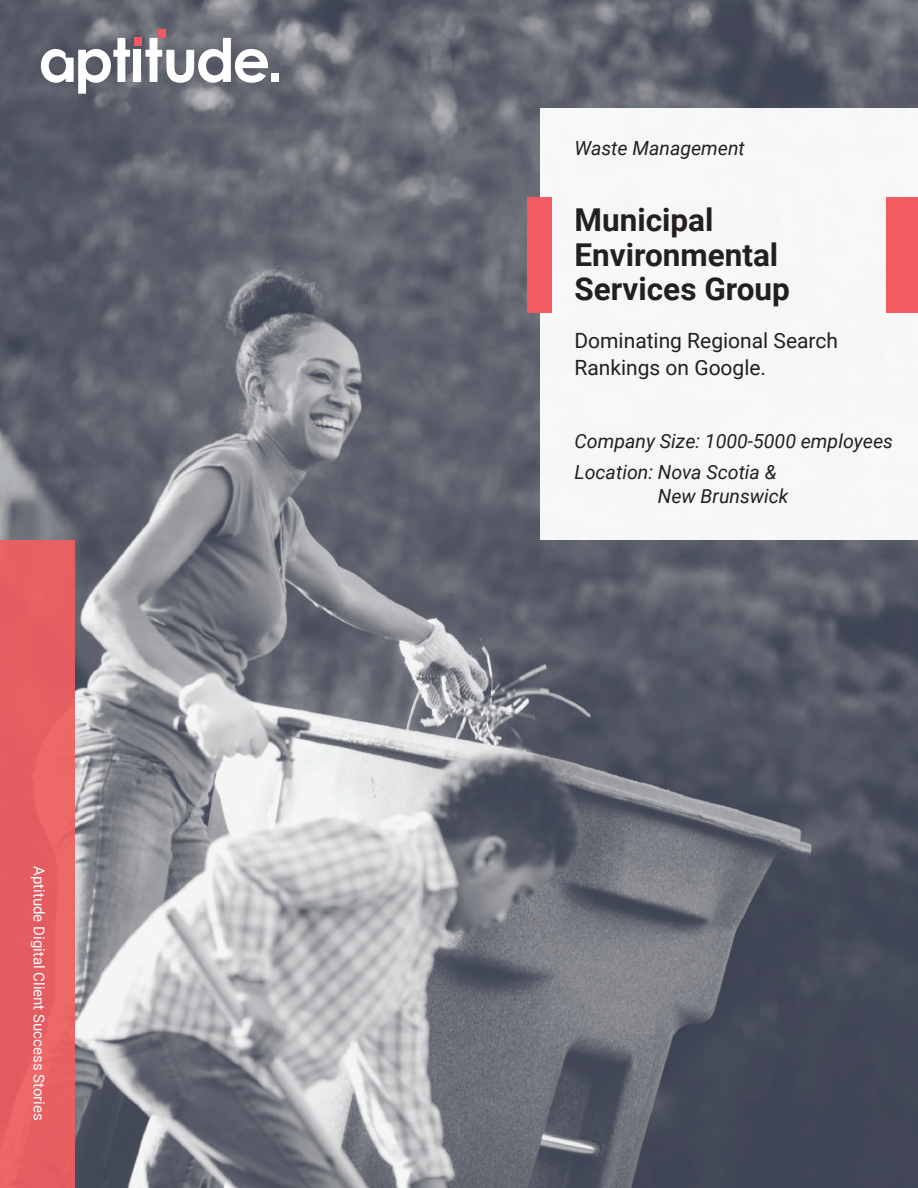
<style>
.page{position:relative;width:918px;height:1188px;background:#fff}
.page>*{position:absolute;margin:0;border:0;box-sizing:border-box;transform-origin:0 0}
.t1{font:700 31.5px/34.5px "Roboto";color:#231f20}
.t2{font:21px/27px "Roboto";color:#231f20}
.t3{font:italic 19.5px/30.9px "Roboto";color:#231f20}
.t4{font:15px "Roboto";color:#fff}
</style>
<div class="page">
<img style="left:0;top:0;width:918px;height:1188px">
<div style="left:133px;top:50px;width:8px;height:32px;background:#fff"></div>
<svg style="left:146px;top:38px;width:122px;height:45px"></svg>
<svg style="left:41px;top:38px;width:89px;height:56px"></svg>
<div style="left:134px;top:38px;width:7px;height:8px;background:#f05961"></div>
<div style="left:158px;top:30px;width:8px;height:8px;background:#f05961"></div>
<div style="left:271px;top:74px;width:8px;height:8px;background:#fff"></div>
<img style="left:0;top:540px;width:74px;height:648px">
<img style="left:540px;top:108px;width:378px;height:432px">
<div style="left:527px;top:197px;width:25px;height:116px;background:#f05c61"></div>
<div style="left:886px;top:197px;width:32px;height:116px;background:#f05c61"></div>
<p class="t4" style="left:50px;top:866px;width:256px;rotate:90deg">Aptitude Digital Client Success Stories</p>
<p class="t3" style="left:574px;top:132px;width:172px">Waste Management</p>
<h1 class="t1" style="left:574px;top:202px;width:217px">Municipal<br>Environmental<br>Services Group</h1>
<p class="t2" style="left:574px;top:326px;width:265px">Dominating Regional Search<br>Rankings on Google.</p>
<p class="t3" style="left:574px;top:425px;width:320px">Company Size: 1000-5000 employees<br>Location: Nova Scotia &amp;</p>
<p class="t3" style="left:658px;top:480px;width:132px">New Brunswick</p>
</div>
